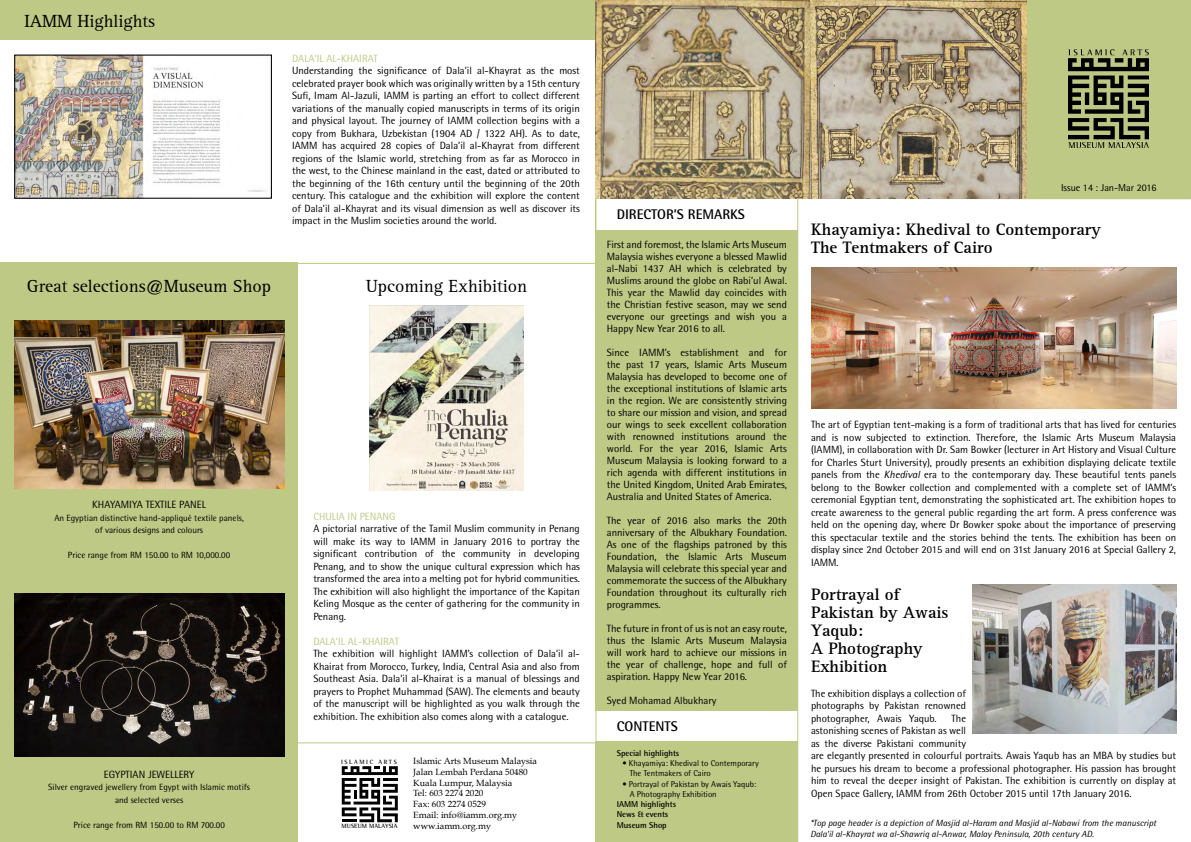
<style>
.page{position:relative;width:1191px;height:842px;background:#fff}
.page>*{position:absolute;margin:0;border:0;box-sizing:border-box;transform-origin:0 0}
.t1{font:18px "Rotis Serif";color:#000}
.t2{font:700 17px/18px "Rotis Serif";color:#000}
.t3{font:700 14px "Rotis Semi Sans";color:#000}
.t4{font:10.5px/12.5px "Rotis Semi Sans";color:#000;text-align:justify}
.t5{font:10.5px "Rotis Semi Sans";color:#bec985}
.t6{font:10px "Rotis Semi Sans";color:#000}
.t7{font:9px/12.5px "Rotis Semi Sans";color:#000;text-align:center}
.t8{font:italic 9px/10.8px "Rotis Semi Sans";color:#000}
.t9{font:9px/10.8px "Book Antiqua";color:#000}
.t10{font:8.5px/10.2px "Rotis Semi Sans";color:#000}
.t11{font:700 8.5px/10.5px "Rotis Semi Sans";color:#000}
.t12{font:700 6.2px "Rotis Semi Serif";letter-spacing:.015em;color:#000}
.t13{font:700 6.2px "Rotis Semi Serif";letter-spacing:.26em;color:#000}
.s1{font-style:italic}
</style>
<div class="page">
<div style="left:595px;top:198px;width:203px;height:644px;background:#bec985"></div>
<div style="left:1026px;top:0;width:165px;height:198px;background:#bec985"></div>
<img style="left:1068px;top:49px;width:80px;height:98px">
<div style="left:596px;top:198px;width:202px;height:32px;background:#fff"></div>
<svg style="left:596px;top:197px;width:595px;height:3px"></svg>
<div style="left:0;top:263px;width:298px;height:579px;background:#bec985"></div>
<div style="left:0;top:0;width:595px;height:40px;background:#bec985"></div>
<svg style="left:342px;top:766px;width:56px;height:56px"></svg>
<hr style="left:298px;top:742px;width:297px;height:1px;background:#bec985">
<hr style="left:298px;top:263px;width:297px;height:1px;background:#bec985">
<img style="left:811px;top:267px;width:365px;height:141px">
<img style="left:14px;top:321px;width:270px;height:167px">
<img style="left:14px;top:594px;width:270px;height:162px">
<div style="left:595px;top:711px;width:203px;height:30px;background:#fff"></div>
<hr style="left:595px;top:198px;width:1px;height:644px;background:#bec985">
<hr style="left:797px;top:198px;width:1px;height:644px;background:#bec985">
<img style="left:972px;top:584px;width:204px;height:149px">
<img style="left:16px;top:57px;width:250px;height:140px">
<div style="left:14px;top:55px;width:258px;height:144px;border:1px solid #000"></div>
<img style="left:595px;top:0;width:216px;height:198px">
<svg style="left:811px;top:0;width:215px;height:198px;background:#ae9f84"></svg>
<img style="left:370px;top:305px;width:153px;height:185px">
<h1 class="t1" style="left:24px;top:11px;width:132px">IAMM Highlights</h1>
<p class="t5" style="left:292px;top:52px;width:87px">DALA’IL AL-KHAIRAT</p>
<p class="t4" style="left:292px;top:64px;width:289px">Understanding the significance of Dala’il al-Khayrat as the most celebrated prayer book which was originally written by a 15th century Sufi, Imam Al-Jazuli, IAMM is parting an effort to collect different variations of the manually copied manuscripts in terms of its origin and physical layout. The journey of IAMM collection begins with a copy from Bukhara, Uzbekistan (1904 AD / 1322 AH). As to date, IAMM has acquired 28 copies of Dala’il al-Khayrat from different regions of the Islamic world, stretching from as far as Morocco in the west, to the Chinese mainland in the east, dated or attributed to the beginning of the 16th century until the beginning of the 20th century. This catalogue and the exhibition will explore the content of Dala’il al-Khayrat and its visual dimension as well as discover its impact in the Muslim societies around the world.</p>
<h1 class="t1" style="left:27px;top:275px;width:246px">Great selections@Museum Shop</h1>
<h1 class="t1" style="left:366px;top:275px;width:163px">Upcoming Exhibition</h1>
<p class="t4" style="left:92px;top:498px;width:115px">KHAYAMIYA TEXTILE PANEL</p>
<p class="t7" style="left:54px;top:511px;width:191px">An Egyptian distinctive hand-appliqué textile panels, of various designs and colours</p>
<p class="t7" style="left:68px;top:549px;width:164px">Price range from RM 150.00 to RM 10,000.00</p>
<p class="t4" style="left:104px;top:768px;width:92px">EGYPTIAN JEWELLERY</p>
<p class="t7" style="left:48px;top:781px;width:203px">Silver engraved jewellery from Egypt with Islamic motifs and selected verses</p>
<p class="t7" style="left:73px;top:818px;width:153px">Price range from RM 150.00 to RM 700.00</p>
<p class="t5" style="left:313px;top:510px;width:84px">CHULIA IN PENANG</p>
<p class="t4" style="left:313px;top:522px;width:268px">A pictorial narrative of the Tamil Muslim community in Penang will make its way to IAMM in January 2016 to portray the significant contribution of the community in developing Penang, and to show the unique cultural expression which has transformed the area into a melting pot for hybrid communities.<br>The exhibition will also highlight the importance of the Kapitan Keling Mosque as the center of gathering for the community in Penang.</p>
<p class="t5" style="left:313px;top:635px;width:87px">DALA’IL AL-KHAIRAT</p>
<p class="t4" style="left:313px;top:647px;width:268px">The exhibition will highlight IAMM’s collection of Dala’il al-Khairat from Morocco, Turkey, India, Central Asia and also from Southeast Asia. Dala’il al-Khairat is a manual of blessings and prayers to Prophet Muhammad (SAW). The elements and beauty of the manuscript will be highlighted as you walk through the exhibition. The exhibition also comes along with a catalogue.</p>
<p class="t9" style="left:413px;top:755px;width:125px">Islamic Arts Museum Malaysia<br>Jalan Lembah Perdana 50480<br>Kuala Lumpur, Malaysia<br>Tel: 603 2274 2020<br>Fax: 603 2274 0529<br>Email: info@iamm.org.my www.iamm.org.my</p>
<p class="t13" style="left:341px;top:758px;width:57px">ISLAMIC ARTS</p>
<p class="t12" style="left:341px;top:823px;width:57px">MUSEUM MALAYSIA</p>
<h3 class="t3" style="left:617px;top:206px;width:130px">DIRECTOR’S REMARKS</h3>
<p class="t4" style="left:607px;top:238px;width:182px;line-height:12px">First and foremost, the Islamic Arts Museum Malaysia wishes everyone a blessed Mawlid al-Nabi 1437 AH which is celebrated by Muslims around the globe on Rabi’ul Awal.<br>This year the Mawlid day coincides with the Christian festive season, may we send everyone our greetings and wish you a Happy New Year 2016 to all.</p>
<p class="t4" style="left:607px;top:346px;width:182px;line-height:12px">Since IAMM’s establishment and for the past 17 years, Islamic Arts Museum Malaysia has developed to become one of the exceptional institutions of Islamic arts in the region. We are consistently striving to share our mission and vision, and spread our wings to seek excellent collaboration with renowned institutions around the world. For the year 2016, Islamic Arts Museum Malaysia is looking forward to a rich agenda with different institutions in the United Kingdom, United Arab Emirates, Australia and United States of America.</p>
<p class="t4" style="left:607px;top:514px;width:182px;line-height:12px">The year of 2016 also marks the 20th anniversary of the Albukhary Foundation.<br>As one of the flagships patroned by this Foundation, the Islamic Arts Museum Malaysia will celebrate this special year and commemorate the success of the Albukhary Foundation throughout its culturally rich programmes.</p>
<p class="t4" style="left:607px;top:622px;width:182px;line-height:12px">The future in front of us is not an easy route, thus the Islamic Arts Museum Malaysia will work hard to achieve our missions in the year of challenge, hope and full of aspiration. Happy New Year 2016.</p>
<p class="t4" style="left:607px;top:694px;width:111px">Syed Mohamad Albukhary</p>
<h3 class="t3" style="left:617px;top:718px;width:62px">CONTENTS</h3>
<p class="t11" style="left:617px;top:748px;width:64px">Special highlights</p>
<p class="t10" style="left:630px;top:758px;width:131px;text-indent:-7px">• Khayamiya: Khedival to Contemporary<br>The Tentmakers of Cairo</p>
<p class="t10" style="left:630px;top:778px;width:128px;text-indent:-7px">• Portrayal of Pakistan by Awais Yaqub:<br>A Photography Exhibition</p>
<p class="t11" style="left:617px;top:799px;width:61px">IAMM highlights<br>News &amp; events<br>Museum Shop</p>
<p class="t6" style="left:1061px;top:181px;width:97px">Issue 14 : Jan-Mar 2016</p>
<h2 class="t2" style="left:811px;top:220px;width:291px">Khayamiya: Khedival to Contemporary<br>The Tentmakers of Cairo</h2>
<p class="t4" style="left:811px;top:418px;width:367px">The art of Egyptian tent-making is a form of traditional arts that has lived for centuries and is now subjected to extinction. Therefore, the Islamic Arts Museum Malaysia (IAMM), in collaboration with Dr. Sam Bowker (lecturer in Art History and Visual Culture for Charles Sturt University), proudly presents an exhibition displaying delicate textile panels from the <span class="s1">Khedival</span> era to the contemporary day. These beautiful tents panels belong to the Bowker collection and complemented with a complete set of IAMM’s ceremonial Egyptian tent, demonstrating the sophisticated art. The exhibition hopes to create awareness to the general public regarding the art form. A press conference was held on the opening day, where Dr Bowker spoke about the importance of preserving this spectacular textile and the stories behind the tents. The exhibition has been on display since 2nd October 2015 and will end on 31st January 2016 at Special Gallery 2, IAMM.</p>
<h2 class="t2" style="left:811px;top:585px;width:139px">Portrayal of<br>Pakistan by Awais<br>Yaqub:<br>A Photography<br>Exhibition</h2>
<p class="t4" style="left:811px;top:687px;width:157px">The exhibition displays a collection of photographs by Pakistan renowned photographer, Awais Yaqub.</p>
<p class="t4" style="left:811px;top:712px;width:367px;text-align:left;text-indent:141px">The<br>astonishing scenes of Pakistan as well<br>as the diverse Pakistani community<br>are elegantly presented in colourful portraits. Awais Yaqub has an MBA by studies but he pursues his dream to become a professional photographer. His passion has brought him to reveal the deeper insight of Pakistan. The exhibition is currently on display at Open Space Gallery, IAMM from 26th October 2015 until 17th January 2016.</p>
<p class="t8" style="left:810px;top:818px;width:347px">*Top page header is a depiction of Masjid al-Haram and Masjid al-Nabawi from the manuscript<br>Dala’il al-Khayrat wa al-Shawriq al-Anwar, Malay Peninsula, 20th century AD.</p>
</div>
